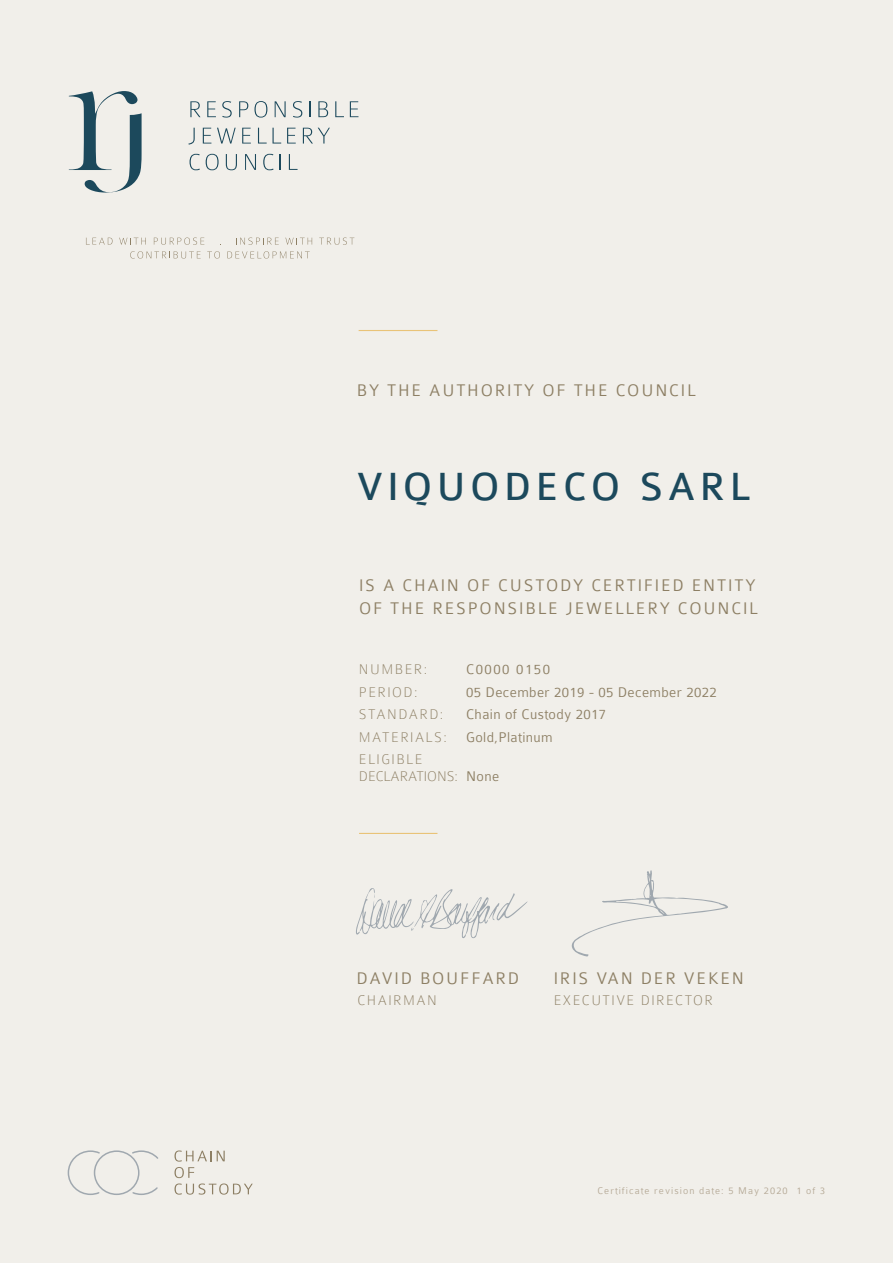
<style>
.page{position:relative;width:893px;height:1263px;background:#fff}
.page>*{position:absolute;margin:0;border:0;box-sizing:border-box;transform-origin:0 0}
.Company_title_28pt{font:42px "Colaborate";letter-spacing:.1em;color:#1c495c}
.t1{font:300 18px/22.5px "Colaborate";letter-spacing:.1em;color:#8d7f64}
.t2{font:300 15px "Colaborate";letter-spacing:.025em;color:#8d7f64}
.t3{font:100 15px "Colaborate";letter-spacing:.1em;color:#8d7f64}
.t4{font:100 15px/16.5px "Colaborate";color:#8d7f64}
.t5{font:300 15px "Colaborate";letter-spacing:.1em;color:#8d7f64}
.t6{font:300 10.5px "Colaborate";letter-spacing:.1em;color:#b5a996}
</style>
<div class="page">
<div style="left:0;top:1px;width:893px;height:1262px;background:#f1efea"></div>
<svg style="left:69px;top:91px;width:73px;height:102px"></svg>
<svg style="left:190px;top:101px;width:10px;height:16px"></svg>
<svg style="left:207px;top:101px;width:9px;height:16px"></svg>
<svg style="left:222px;top:101px;width:10px;height:17px"></svg>
<svg style="left:239px;top:101px;width:9px;height:16px"></svg>
<svg style="left:254px;top:101px;width:13px;height:17px"></svg>
<svg style="left:275px;top:101px;width:11px;height:16px"></svg>
<svg style="left:293px;top:101px;width:9px;height:17px"></svg>
<svg style="left:309px;top:101px;width:2px;height:16px"></svg>
<svg style="left:318px;top:101px;width:10px;height:16px"></svg>
<svg style="left:335px;top:101px;width:9px;height:16px"></svg>
<svg style="left:350px;top:101px;width:8px;height:16px"></svg>
<svg style="left:188px;top:128px;width:7px;height:17px"></svg>
<svg style="left:203px;top:128px;width:8px;height:16px"></svg>
<svg style="left:217px;top:128px;width:19px;height:16px"></svg>
<svg style="left:242px;top:128px;width:9px;height:16px"></svg>
<svg style="left:258px;top:128px;width:23px;height:16px"></svg>
<svg style="left:287px;top:128px;width:9px;height:16px"></svg>
<svg style="left:303px;top:128px;width:27px;height:16px"></svg>
<svg style="left:190px;top:154px;width:10px;height:16px"></svg>
<svg style="left:206px;top:154px;width:13px;height:16px"></svg>
<svg style="left:226px;top:154px;width:11px;height:16px"></svg>
<svg style="left:245px;top:154px;width:11px;height:16px"></svg>
<svg style="left:263px;top:154px;width:11px;height:16px"></svg>
<svg style="left:280px;top:154px;width:1px;height:16px"></svg>
<svg style="left:289px;top:154px;width:9px;height:16px"></svg>
<svg style="left:86px;top:238px;width:26px;height:7px"></svg>
<svg style="left:119px;top:238px;width:27px;height:7px"></svg>
<svg style="left:154px;top:238px;width:50px;height:7px"></svg>
<svg style="left:236px;top:238px;width:43px;height:7px"></svg>
<svg style="left:285px;top:238px;width:27px;height:7px"></svg>
<svg style="left:321px;top:238px;width:32px;height:7px"></svg>
<svg style="left:130px;top:251px;width:71px;height:8px"></svg>
<svg style="left:207px;top:251px;width:13px;height:8px"></svg>
<svg style="left:227px;top:251px;width:83px;height:8px"></svg>
<hr style="left:359px;top:330px;width:78px;height:1px;background:#e9c378">
<hr style="left:359px;top:833px;width:78px;height:1px;background:#e9c378">
<svg style="left:571px;top:870px;width:157px;height:86px"></svg>
<svg style="left:356px;top:888px;width:172px;height:51px"></svg>
<svg style="left:174px;top:1150px;width:51px;height:11px"></svg>
<svg style="left:174px;top:1167px;width:79px;height:27px"></svg>
<svg style="left:67px;top:1150px;width:92px;height:45px"></svg>
<p class="t1" style="left:357px;top:379px;width:340px">BY THE AUTHORITY OF THE COUNCIL</p>
<p class="Company_title_28pt" style="left:357px;top:465px;width:395px">VIQUODECO SARL</p>
<p class="t1" style="left:359px;top:574px;width:400px">IS A CHAIN OF CUSTODY CERTIFIED ENTITY<br>OF THE RESPONSIBLE JEWELLERY COUNCIL</p>
<p class="t3" style="left:359px;top:661px;width:70px">NUMBER:</p>
<p class="t3" style="left:359px;top:684px;width:60px">PERIOD:</p>
<p class="t3" style="left:359px;top:706px;width:86px">STANDARD:</p>
<p class="t3" style="left:359px;top:729px;width:90px">MATERIALS:</p>
<p class="t4" style="left:359px;top:751px;width:101px">ELIGIBLE<br>DECLARATIONS:</p>
<p class="t5" style="left:466px;top:661px;width:85px">C0000 0150</p>
<p class="t2" style="left:466px;top:684px;width:252px">05 December 2019 - 05 December 2022</p>
<p class="t2" style="left:466px;top:706px;width:142px">Chain of Custody 2017</p>
<p class="t2" style="left:466px;top:729px;width:88px">Gold,Platinum</p>
<p class="t2" style="left:466px;top:768px;width:35px">None</p>
<p class="t1" style="left:356px;top:967px;width:164px">DAVID BOUFFARD</p>
<p class="t1" style="left:554px;top:967px;width:192px">IRIS VAN DER VEKEN</p>
<p class="t3" style="left:358px;top:992px;width:81px">CHAIRMAN</p>
<p class="t3" style="left:554px;top:992px;width:161px">EXECUTIVE DIRECTOR</p>
<p class="t6" style="left:597px;top:1185px;width:192px">Certificate revision date: 5 May 2020</p>
<p class="t6" style="left:796px;top:1185px;width:30px">1 of 3</p>
</div>
